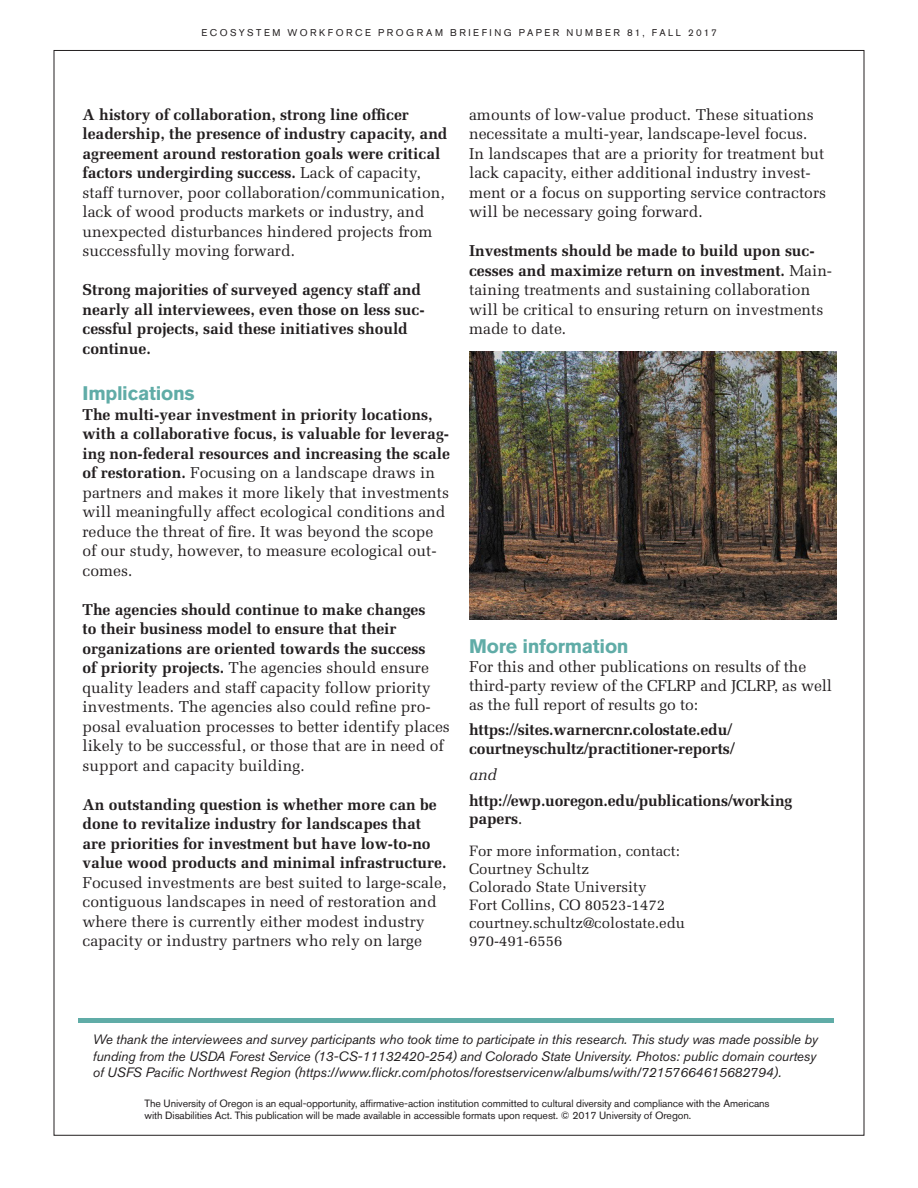
<style>
.page{position:relative;width:918px;height:1188px;background:#fff}
.page>*{position:absolute;margin:0;border:0;box-sizing:border-box;transform-origin:0 0}
.t1{font:700 19.5px "Akzidenz Grotesk BQ";letter-spacing:-.015em;color:#60aca7}
._4_body_text{font:15.75px/19.5px "Melior";color:#231f20}
._4_body_text-2{font:700 15.75px/19.5px "Melior";color:#231f20}
.t2{font:italic 15.75px "Melior";color:#231f20}
.t3{font:15px "Melior";color:#231f20}
._7_attribution{font:italic 13.5px/16.2px "Akzidenz Grotesk BQ";letter-spacing:-.005em;color:#231f20;text-align:justify}
._7_attribution-2{font:10.5px/12px "Akzidenz Grotesk BQ";letter-spacing:-.01em;color:#231f20}
.t4{font:9.75px "Akzidenz Grotesk BQ";letter-spacing:.26em;color:#231f20}
.s1{font-weight:700}
.s2{font-weight:400}
</style>
<div class="page">
<div style="left:78px;top:1018px;width:756px;height:5px;background:#60aca7"></div>
<img style="left:469px;top:352px;width:368px;height:268px">
<p class="t4" style="left:202px;top:27px;width:517px">ECOSYSTEM WORKFORCE PROGRAM BRIEFING PAPER NUMBER 81, FALL 2017</p>
<p class="_4_body_text" style="left:82px;top:105px;width:367px"><span class="s1">A history of collaboration, strong line officer leadership, the presence of industry capacity, and agreement around restoration goals were critical factors undergirding success.</span> Lack of capacity, staff turnover, poor collaboration/communication, lack of wood products markets or industry, and unexpected disturbances hindered projects from successfully moving forward.</p>
<p class="_4_body_text-2" style="left:82px;top:280px;width:344px">Strong majorities of surveyed agency staff and nearly all interviewees, even those on less suc&shy;cessful projects, said these initiatives should continue.</p>
<p class="t1" style="left:82px;top:382px;width:114px">Implications</p>
<p class="_4_body_text" style="left:82px;top:405px;width:369px"><span class="s1">The multi-year investment in priority locations, with a collaborative focus, is valuable for leverag&shy;ing non-federal resources and increasing the scale of restoration.</span> Focusing on a landscape draws in partners and makes it more likely that investments will meaningfully affect ecological conditions and reduce the threat of fire. It was beyond the scope of our study, however, to measure ecological out&shy;comes.</p>
<p class="_4_body_text" style="left:82px;top:600px;width:369px"><span class="s1">The agencies should continue to make changes<br>to their business model to ensure that their organizations are oriented towards the success<br>of priority projects.</span> The agencies should ensure quality leaders and staff capacity follow priority investments. The agencies also could refine pro&shy;posal evaluation processes to better identify places likely to be successful, or those that are in need of support and capacity building.</p>
<p class="_4_body_text" style="left:82px;top:795px;width:365px"><span class="s1">An outstanding question is whether more can be done to revitalize industry for landscapes that are priorities for investment but have low-to-no value wood products and minimal infrastructure.<br></span>Focused investments are best suited to large-scale, contiguous landscapes in need of restoration and where there is currently either modest industry capacity or industry partners who rely on large</p>
<p class="_4_body_text" style="left:469px;top:105px;width:359px">amounts of low-value product. These situations necessitate a multi-year, landscape-level focus.<br>In landscapes that are a priority for treatment but lack capacity, either additional industry invest&shy;ment or a focus on supporting service contractors will be necessary going forward.</p>
<p class="_4_body_text" style="left:469px;top:241px;width:365px"><span class="s1">Investments should be made to build upon suc&shy;cesses and maximize return on investment.</span> Main&shy;taining treatments and sustaining collaboration will be critical to ensuring return on investments made to date.</p>
<p class="t1" style="left:469px;top:635px;width:161px">More information</p>
<p class="_4_body_text" style="left:469px;top:657px;width:364px;line-height:18.9px">For this and other publications on results of the third-party review of the CFLRP and JCLRP, as well as the full report of results go to:</p>
<p class="_4_body_text-2" style="left:469px;top:720px;width:266px;line-height:18.9px">https://sites.warnercnr.colostate.edu/ courtneyschultz/practitioner-reports/</p>
<p class="t2" style="left:469px;top:765px;width:29px">and</p>
<p class="_4_body_text-2" style="left:469px;top:791px;width:325px;line-height:18.9px">http://ewp.uoregon.edu/publications/working papers<span class="s2">.</span></p>
<p class="t3" style="left:469px;top:842px;width:212px">For more information, contact:</p>
<p class="t3" style="left:469px;top:860px;width:121px">Courtney Schultz</p>
<p class="t3" style="left:469px;top:878px;width:179px">Colorado State University</p>
<p class="t3" style="left:469px;top:896px;width:197px">Fort Collins, CO 80523-1472</p>
<p class="t3" style="left:469px;top:914px;width:217px">courtney.schultz@colostate.edu</p>
<p class="t3" style="left:469px;top:932px;width:95px">970-491-6556</p>
<p class="_7_attribution" style="left:93px;top:1031px;width:727px">We thank the interviewees and survey participants who took time to participate in this research. This study was made possible by funding from the USDA Forest Service (13-CS-11132420-254) and Colorado State University. Photos: public domain courtesy of USFS Pacific Northwest Region (https://www.flickr.com/photos/forestservicenw/albums/with/72157664615682794).</p>
<p class="_7_attribution-2" style="left:145px;top:1098px;width:626px">The University of Oregon is an equal-opportunity, affirmative-action institution committed to cultural diversity and compliance with the Americans with Disabilities Act. This publication will be made available in accessible formats upon request. © 2017 University of Oregon.</p>
</div>
